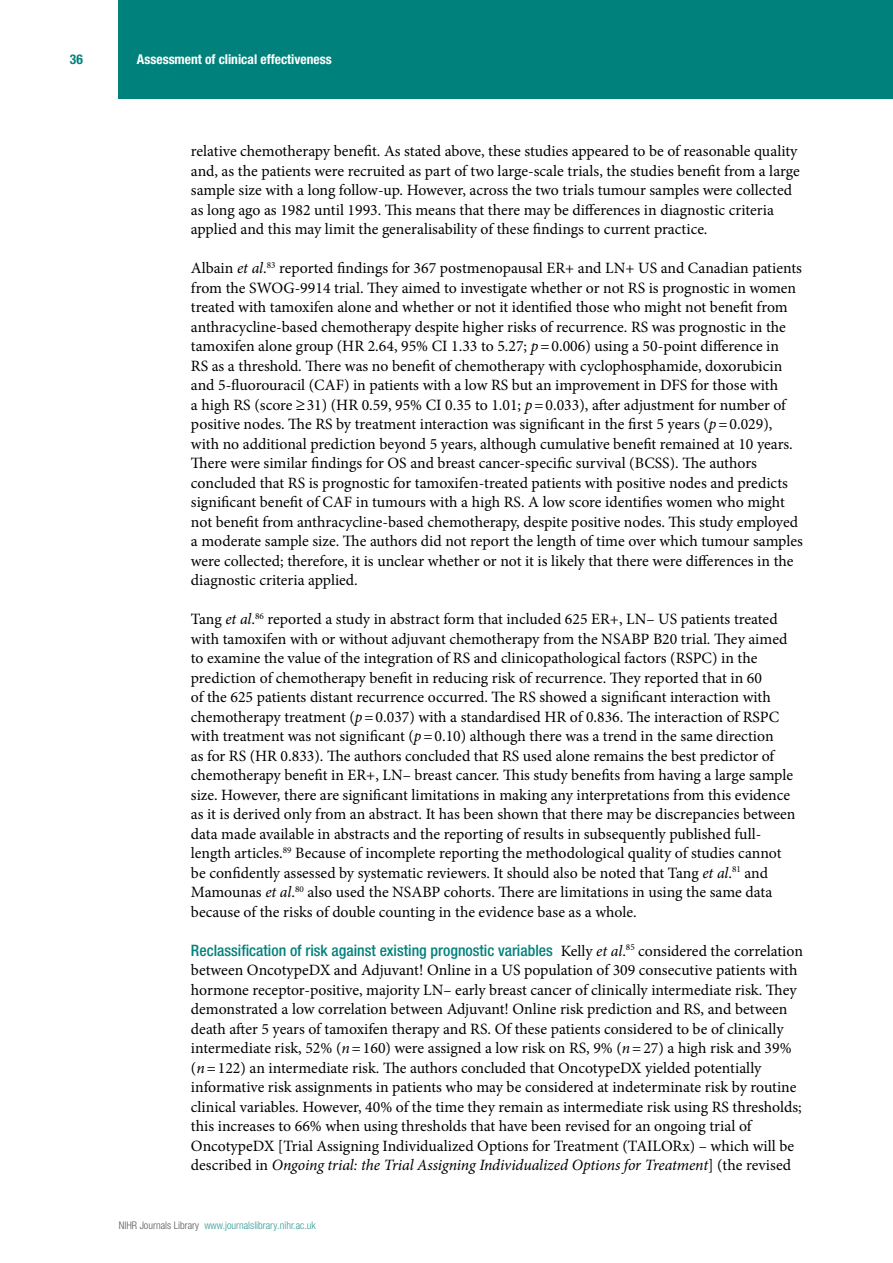
<style>
.page{position:relative;width:893px;height:1263px;background:#fff}
.page>*{position:absolute;margin:0;border:0;box-sizing:border-box;transform-origin:0 0}
.t1{font:15.75px/19.5px "Minion Pro";color:#000}
.t2{font:500 condensed 15.75px "Helvetica Neue LT Pro";color:#00817b}
.t3{font:700 condensed 13.5px "Helvetica Neue LT Pro";color:#fff}
.t4{font:700 condensed 13.5px "Helvetica Neue LT Pro";color:#00817b}
.t5{font:300 condensed 10.5px "Helvetica Neue LT Pro";color:#339a95}
.s1{font-style:italic}
.s2{font-family:"Minion Pro";font-weight:400;font-stretch:normal;color:#000}
.s3{font-family:"Minion Pro";font-weight:400;font-style:italic;font-stretch:normal;color:#000}
.s4{color:#58595b}
</style>
<div class="page">
<div style="left:119px;top:0;width:774px;height:99px;background:#00817b"></div>
<p class="t4" style="left:70px;top:51px;width:14px">36</p>
<p class="t3" style="left:137px;top:51px;width:196px">Assessment of clinical effectiveness</p>
<p class="t1" style="left:191px;top:141px;width:610px">relative chemotherapy benefit. As stated above, these studies appeared to be of reasonable quality and, as the patients were recruited as part of two large-scale trials, the studies benefit from a large sample size with a long follow-up. However, across the two trials tumour samples were collected as long ago as 1982 until 1993. This means that there may be differences in diagnostic criteria applied and this may limit the generalisability of these findings to current practice.</p>
<p class="t1" style="left:191px;top:258px;width:613px">Albain <span class="s1">et al</span>.<sup>83</sup> reported findings for 367 postmenopausal ER+ and LN+ US and Canadian patients from the SWOG-9914 trial. They aimed to investigate whether or not RS is prognostic in women treated with tamoxifen alone and whether or not it identified those who might not benefit from anthracycline-based chemotherapy despite higher risks of recurrence. RS was prognostic in the tamoxifen alone group (HR 2.64, 95% CI 1.33 to 5.27; <span class="s1">p</span>=0.006) using a 50-point difference in<br>RS as a threshold. There was no benefit of chemotherapy with cyclophosphamide, doxorubicin and 5-fluorouracil (CAF) in patients with a low RS but an improvement in DFS for those with<br>a high RS (score ≥31) (HR 0.59, 95% CI 0.35 to 1.01; <span class="s1">p</span>=0.033), after adjustment for number of positive nodes. The RS by treatment interaction was significant in the first 5 years (<span class="s1">p</span>=0.029), with no additional prediction beyond 5 years, although cumulative benefit remained at 10 years.<br>There were similar findings for OS and breast cancer-specific survival (BCSS). The authors concluded that RS is prognostic for tamoxifen-treated patients with positive nodes and predicts significant benefit of CAF in tumours with a high RS. A low score identifies women who might not benefit from anthracycline-based chemotherapy, despite positive nodes. This study employed a moderate sample size. The authors did not report the length of time over which tumour samples were collected; therefore, it is unclear whether or not it is likely that there were differences in the diagnostic criteria applied.</p>
<p class="t1" style="left:191px;top:609px;width:606px">Tang <span class="s1">et al</span>.<sup>86</sup> reported a study in abstract form that included 625 ER+, LN– US patients treated with tamoxifen with or without adjuvant chemotherapy from the NSABP B20 trial. They aimed to examine the value of the integration of RS and clinicopathological factors (RSPC) in the prediction of chemotherapy benefit in reducing risk of recurrence. They reported that in 60<br>of the 625 patients distant recurrence occurred. The RS showed a significant interaction with chemotherapy treatment (<span class="s1">p</span>=0.037) with a standardised HR of 0.836. The interaction of RSPC with treatment was not significant (<span class="s1">p</span>=0.10) although there was a trend in the same direction<br>as for RS (HR 0.833). The authors concluded that RS used alone remains the best predictor of chemotherapy benefit in ER+, LN– breast cancer. This study benefits from having a large sample size. However, there are significant limitations in making any interpretations from this evidence as it is derived only from an abstract. It has been shown that there may be discrepancies between data made available in abstracts and the reporting of results in subsequently published full&shy;length articles.<sup>89</sup> Because of incomplete reporting the methodological quality of studies cannot be confidently assessed by systematic reviewers. It should also be noted that Tang <span class="s1">et al</span>.<sup>81</sup> and Mamounas <span class="s1">et al</span>.<sup>80</sup> also used the NSABP cohorts. There are limitations in using the same data because of the risks of double counting in the evidence base as a whole.</p>
<p class="t2" style="left:191px;top:941px;width:614px">Reclassification of risk against existing prognostic variables <span class="s2">Kelly</span> <span class="s3">et al</span><span class="s2">.</span><sup>85</sup> <span class="s2">considered the correlation</span></p>
<p class="t1" style="left:191px;top:960px;width:612px">between OncotypeDX and Adjuvant! Online in a US population of 309 consecutive patients with hormone receptor-positive, majority LN– early breast cancer of clinically intermediate risk. They demonstrated a low correlation between Adjuvant! Online risk prediction and RS, and between death after 5 years of tamoxifen therapy and RS. Of these patients considered to be of clinically intermediate risk, 52% (<span class="s1">n</span>=160) were assigned a low risk on RS, 9% (<span class="s1">n</span>=27) a high risk and 39% (<span class="s1">n</span>=122) an intermediate risk. The authors concluded that OncotypeDX yielded potentially informative risk assignments in patients who may be considered at indeterminate risk by routine clinical variables. However, 40% of the time they remain as intermediate risk using RS thresholds; this increases to 66% when using thresholds that have been revised for an ongoing trial of OncotypeDX [Trial Assigning Individualized Options for Treatment (TAILORx) – which will be described in <span class="s1">Ongoing trial: the Trial Assigning Individualized Options for Treatment</span>] (the revised</p>
<p class="t5" style="left:119px;top:1219px;width:198px"><span class="s4">NIHR Journals Library</span> www.journalslibrary.nihr.ac.uk</p>
</div>
